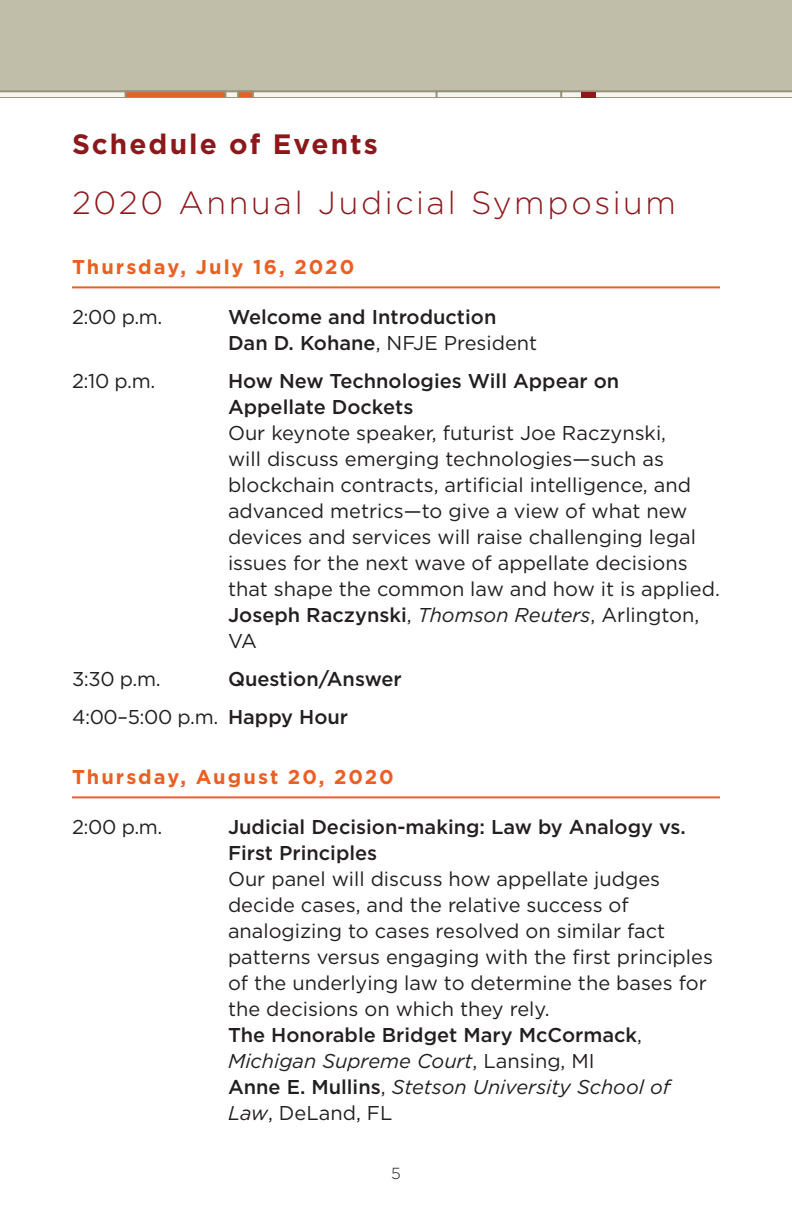
<style>
.page{position:relative;width:792px;height:1224px;background:#fff}
.page>*{position:absolute;margin:0;border:0;box-sizing:border-box;transform-origin:0 0}
.t1{font:300 32px "Gotham";letter-spacing:.085em;color:#8c181b}
.t2{font:700 28px "Gotham";letter-spacing:.075em;color:#8c181b}
.t3{font:20px/26px "Gotham";color:#231f20}
.t4{font:500 20px/26px "Gotham";color:#231f20}
.t5{font:700 20px "Gotham";letter-spacing:.1em;color:#ea5f23}
.t6{font:300 16px "Gotham";color:#231f20}
.s1{font-weight:400}
.s2{font-weight:500}
.s3{font-style:italic}
</style>
<div class="page">
<hr style="left:72px;top:286px;width:648px;height:2px;background:#ea5f23">
<hr style="left:72px;top:796px;width:648px;height:2px;background:#ea5f23">
<div style="left:0;top:0;width:792px;height:96px;background:#c0bea8"></div>
<svg style="left:0;top:91px;width:792px;height:7px;background:#d3c2b2"></svg>
<h2 class="t2" style="left:72px;top:126px;width:308px">Schedule of Events</h2>
<h1 class="t1" style="left:72px;top:183px;width:606px">2020 Annual Judicial Symposium</h1>
<p class="t5" style="left:72px;top:254px;width:284px">Thursday, July 16, 2020</p>
<p class="t3" style="left:72px;top:304px;width:92px">2:00 p.m.</p>
<p class="t4" style="left:228px;top:304px;width:311px">Welcome and Introduction<br>Dan D. Kohane<span class="s1">, NFJE President</span></p>
<p class="t3" style="left:72px;top:368px;width:85px">2:10 p.m.</p>
<p class="t4" style="left:228px;top:368px;width:393px">How New Technologies Will Appear on<br>Appellate Dockets</p>
<p class="t3" style="left:228px;top:420px;width:493px">Our keynote speaker, futurist Joe Raczynski,<br>will discuss emerging technologies—such as blockchain contracts, artificial intelligence, and advanced metrics—to give a view of what new devices and services will raise challenging legal issues for the next wave of appellate decisions that shape the common law and how it is applied.<br><span class="s2">Joseph Raczynski</span>, <span class="s3">Thomson Reuters</span>, Arlington, VA</p>
<p class="t3" style="left:72px;top:666px;width:90px">3:30 p.m.</p>
<p class="t4" style="left:72px;top:660px;width:331px;line-height:38px;text-indent:156px">Question/Answer<br><span class="s1">4:00–5:00 p.m.</span> Happy Hour</p>
<p class="t5" style="left:72px;top:764px;width:323px">Thursday, August 20, 2020</p>
<p class="t3" style="left:72px;top:814px;width:92px">2:00 p.m.</p>
<p class="t4" style="left:228px;top:814px;width:459px">Judicial Decision-making: Law by Analogy vs.<br>First Principles</p>
<p class="t3" style="left:228px;top:866px;width:486px">Our panel will discuss how appellate judges decide cases, and the relative success of analogizing to cases resolved on similar fact patterns versus engaging with the first principles of the underlying law to determine the bases for the decisions on which they rely.<br><span class="s2">The Honorable Bridget Mary McCormack</span>, <span class="s3">Michigan Supreme Court</span>, Lansing, MI<br><span class="s2">Anne E. Mullins</span>, <span class="s3">Stetson University School of Law</span>, DeLand, FL</p>
<p class="t6" style="left:391px;top:1163px;width:11px">5</p>
</div>
